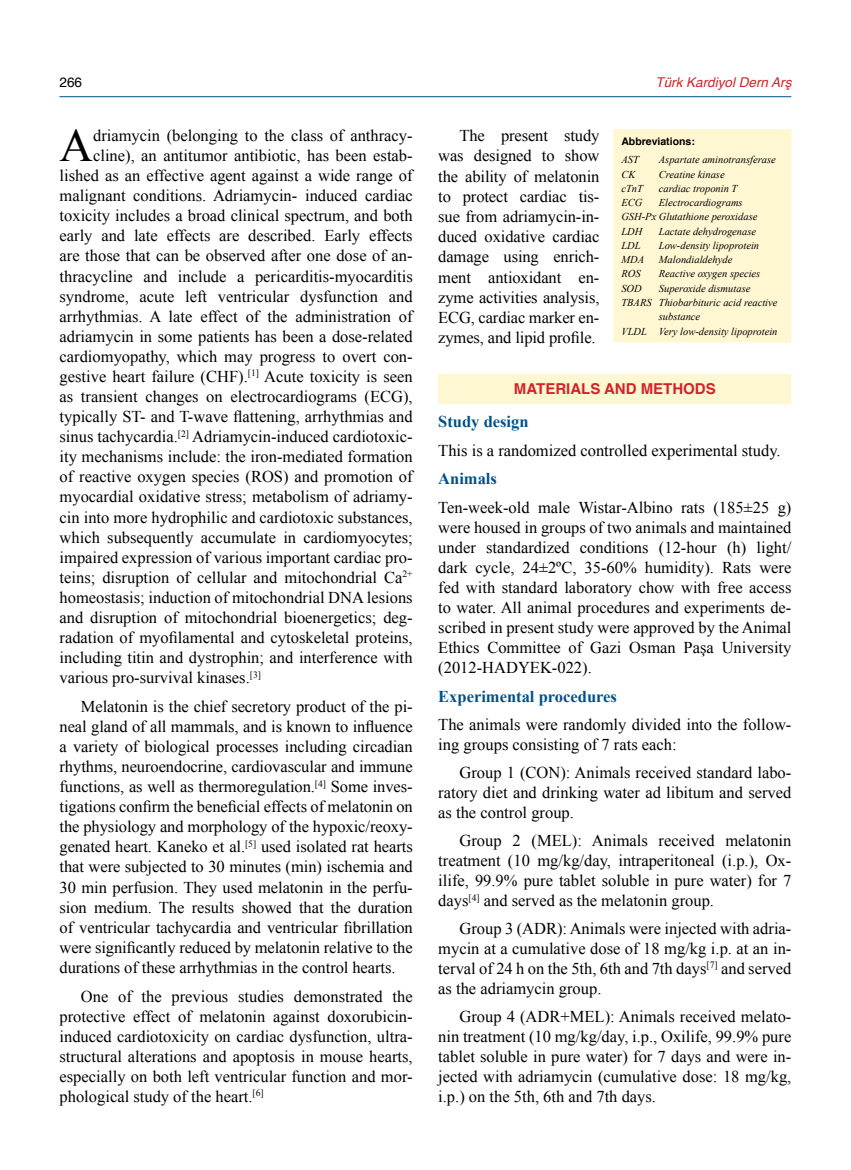
<style>
.page{position:relative;width:851px;height:1170px;background:#fff}
.page>*{position:absolute;margin:0;border:0;box-sizing:border-box;transform-origin:0 0}
.t1{font:46.35px "Times New Roman";color:#000}
.t2{font:16.5px/20.1px "Times New Roman";color:#000;text-align:justify}
.t3{font:700 16.5px "Times New Roman";color:#00508a}
.t4{font:700 15px "Helvetica";color:#d2232a}
.t5{font:italic 13.5px "Helvetica";color:#d2232a}
.t6{font:13.5px "Helvetica";color:#000}
.t7{font:italic 10.5px/14.2px "Times New Roman";color:#000}
.t8{font:700 10.5px "Helvetica";color:#000}
</style>
<div class="page">
<div style="left:438px;top:374px;width:353px;height:30px;background:#fff6d2"></div>
<hr style="left:59px;top:96px;width:732px;height:1px;background:#00508a">
<div style="left:614px;top:130px;width:176px;height:212px;background:#fff6d2"></div>
<div style="left:613px;top:129px;width:178px;height:213px;border:2px solid #fff6d2"></div>
<p class="t6" style="left:60px;top:73px;width:24px">266</p>
<p class="t5" style="left:655px;top:71px;width:137px">Türk Kardiyol Dern Arş</p>
<h1 class="t1" style="left:60px;top:114px;width:35px">A</h1>
<p class="t2" style="left:93px;top:125px;width:321px">driamycin (belonging to the class of anthracy-</p>
<p class="t2" style="left:93px;top:145px;width:321px">cline), an antitumor antibiotic, has been estab-</p>
<p class="t2" style="left:60px;top:165px;width:354px">lished as an effective agent against a wide range of</p>
<p class="t2" style="left:60px;top:185px;width:354px">malignant conditions. Adriamycin- induced cardiac</p>
<p class="t2" style="left:60px;top:205px;width:354px">toxicity includes a broad clinical spectrum, and both</p>
<p class="t2" style="left:60px;top:225px;width:354px">early and late effects are described. Early effects</p>
<p class="t2" style="left:60px;top:245px;width:354px">are those that can be observed after one dose of an-</p>
<p class="t2" style="left:60px;top:266px;width:354px">thracycline and include a pericarditis-myocarditis</p>
<p class="t2" style="left:60px;top:286px;width:354px">syndrome, acute left ventricular dysfunction and</p>
<p class="t2" style="left:60px;top:306px;width:354px">arrhythmias. A late effect of the administration of</p>
<p class="t2" style="left:60px;top:326px;width:354px">adriamycin in some patients has been a dose-related</p>
<p class="t2" style="left:60px;top:346px;width:354px">cardiomyopathy, which may progress to overt con-</p>
<p class="t2" style="left:60px;top:366px;width:354px">gestive heart failure (CHF).<sup>[1]</sup> Acute toxicity is seen</p>
<p class="t2" style="left:60px;top:386px;width:354px">as transient changes on electrocardiograms (ECG),</p>
<p class="t2" style="left:60px;top:406px;width:354px">typically ST- and T-wave flattening, arrhythmias and</p>
<p class="t2" style="left:60px;top:426px;width:354px">sinus tachycardia.<sup>[2]</sup> Adriamycin-induced cardiotoxic-</p>
<p class="t2" style="left:60px;top:446px;width:354px">ity mechanisms include: the iron-mediated formation</p>
<p class="t2" style="left:60px;top:466px;width:354px">of reactive oxygen species (ROS) and promotion of</p>
<p class="t2" style="left:60px;top:486px;width:354px">myocardial oxidative stress; metabolism of adriamy-</p>
<p class="t2" style="left:60px;top:506px;width:354px">cin into more hydrophilic and cardiotoxic substances,</p>
<p class="t2" style="left:60px;top:526px;width:354px">which subsequently accumulate in cardiomyocytes;</p>
<p class="t2" style="left:60px;top:547px;width:354px">impaired expression of various important cardiac pro-</p>
<p class="t2" style="left:60px;top:567px;width:354px">teins; disruption of cellular and mitochondrial Ca<sup>2+</sup></p>
<p class="t2" style="left:60px;top:587px;width:354px">homeostasis; induction of mitochondrial DNA lesions</p>
<p class="t2" style="left:60px;top:607px;width:354px">and disruption of mitochondrial bioenergetics; deg-</p>
<p class="t2" style="left:60px;top:627px;width:354px">radation of myofilamental and cytoskeletal proteins,</p>
<p class="t2" style="left:60px;top:647px;width:354px">including titin and dystrophin; and interference with</p>
<p class="t2" style="left:60px;top:667px;width:203px">various pro-survival kinases.<sup>[3]</sup></p>
<p class="t2" style="left:60px;top:696px;width:355px;text-indent:21px">Melatonin is the chief secretory product of the pi&shy;neal gland of all mammals, and is known to influence a variety of biological processes including circadian rhythms, neuroendocrine, cardiovascular and immune functions, as well as thermoregulation.<sup>[4]</sup> Some inves&shy;tigations confirm the beneficial effects of melatonin on the physiology and morphology of the hypoxic/reoxy&shy;genated heart. Kaneko et al.<sup>[5]</sup> used isolated rat hearts that were subjected to 30 minutes (min) ischemia and 30 min perfusion. They used melatonin in the perfu&shy;sion medium. The results showed that the duration of ventricular tachycardia and ventricular fibrillation were significantly reduced by melatonin relative to the durations of these arrhythmias in the control hearts.</p>
<p class="t2" style="left:60px;top:985px;width:354px;text-indent:21px">One of the previous studies demonstrated the protective effect of melatonin against doxorubicin&shy;induced cardiotoxicity on cardiac dysfunction, ultra&shy;structural alterations and apoptosis in mouse hearts, especially on both left ventricular function and mor&shy;phological study of the heart.<sup>[6]</sup></p>
<p class="t2" style="left:438px;top:125px;width:163px;text-indent:21px">The present study was designed to show the ability of melatonin to protect cardiac tis&shy;sue from adriamycin-in&shy;duced oxidative cardiac damage using enrich&shy;ment antioxidant en&shy;zyme activities analysis, ECG, cardiac marker en&shy;zymes, and lipid profile.</p>
<p class="t8" style="left:621px;top:134px;width:75px">Abbreviations:</p>
<p class="t7" style="left:621px;top:152px;width:19px">AST</p>
<p class="t7" style="left:658px;top:152px;width:118px">Aspartate aminotransferase</p>
<p class="t7" style="left:621px;top:167px;width:16px">CK</p>
<p class="t7" style="left:658px;top:167px;width:67px">Creatine kinase</p>
<p class="t7" style="left:621px;top:181px;width:23px">cTnT</p>
<p class="t7" style="left:658px;top:181px;width:80px">cardiac troponin T</p>
<p class="t7" style="left:621px;top:195px;width:23px">ECG</p>
<p class="t7" style="left:621px;top:195px;width:137px;text-indent:37px">Electrocardiograms<br>GSH-Px Glutathione peroxidase<br>LDH</p>
<p class="t7" style="left:658px;top:224px;width:99px">Lactate dehydrogenase</p>
<p class="t7" style="left:621px;top:238px;width:21px">LDL</p>
<p class="t7" style="left:658px;top:238px;width:102px">Low-density lipoprotein</p>
<p class="t7" style="left:621px;top:252px;width:24px">MDA</p>
<p class="t7" style="left:658px;top:252px;width:75px">Malondialdehyde</p>
<p class="t7" style="left:621px;top:266px;width:21px">ROS</p>
<p class="t7" style="left:658px;top:266px;width:103px">Reactive oxygen species</p>
<p class="t7" style="left:621px;top:281px;width:22px">SOD</p>
<p class="t7" style="left:658px;top:281px;width:93px">Superoxide dismutase</p>
<p class="t7" style="left:621px;top:295px;width:158px">TBARS Thiobarbituric acid reactive</p>
<p class="t7" style="left:658px;top:309px;width:43px">substance</p>
<p class="t7" style="left:621px;top:324px;width:158px">VLDL Very low-density lipoprotein</p>
<p class="t4" style="left:514px;top:378px;width:203px">MATERIALS AND METHODS</p>
<p class="t3" style="left:438px;top:410px;width:92px">Study design</p>
<p class="t2" style="left:438px;top:439px;width:344px">This is a randomized controlled experimental study.</p>
<p class="t3" style="left:438px;top:467px;width:60px">Animals</p>
<p class="t2" style="left:438px;top:497px;width:354px">Ten-week-old male Wistar-Albino rats (185±25 g) were housed in groups of two animals and maintained under standardized conditions (12-hour (h) light/ dark cycle, 24±2ºC, 35-60% humidity). Rats were fed with standard laboratory chow with free access to water. All animal procedures and experiments de&shy;scribed in present study were approved by the Animal Ethics Committee of Gazi Osman Paşa University (2012-HADYEK-022).</p>
<p class="t3" style="left:438px;top:684px;width:180px">Experimental procedures</p>
<p class="t2" style="left:438px;top:714px;width:354px">The animals were randomly divided into the follow&shy;ing groups consisting of 7 rats each:</p>
<p class="t2" style="left:438px;top:762px;width:354px;text-indent:21px">Group 1 (CON): Animals received standard labo&shy;ratory diet and drinking water ad libitum and served as the control group.</p>
<p class="t2" style="left:438px;top:830px;width:354px;text-indent:21px">Group 2 (MEL): Animals received melatonin treatment (10 mg/kg/day, intraperitoneal (i.p.), Ox&shy;ilife, 99.9% pure tablet soluble in pure water) for 7 days<sup>[4]</sup> and served as the melatonin group.</p>
<p class="t2" style="left:438px;top:917px;width:354px;text-indent:21px">Group 3 (ADR): Animals were injected with adria&shy;mycin at a cumulative dose of 18 mg/kg i.p. at an in&shy;terval of 24 h on the 5th, 6th and 7th days<sup>[7]</sup> and served as the adriamycin group.</p>
<p class="t2" style="left:438px;top:1005px;width:354px;text-indent:21px">Group 4 (ADR+MEL): Animals received melato&shy;nin treatment (10 mg/kg/day, i.p., Oxilife, 99.9% pure tablet soluble in pure water) for 7 days and were in&shy;jected with adriamycin (cumulative dose: 18 mg/kg, i.p.) on the 5th, 6th and 7th days.</p>
</div>
